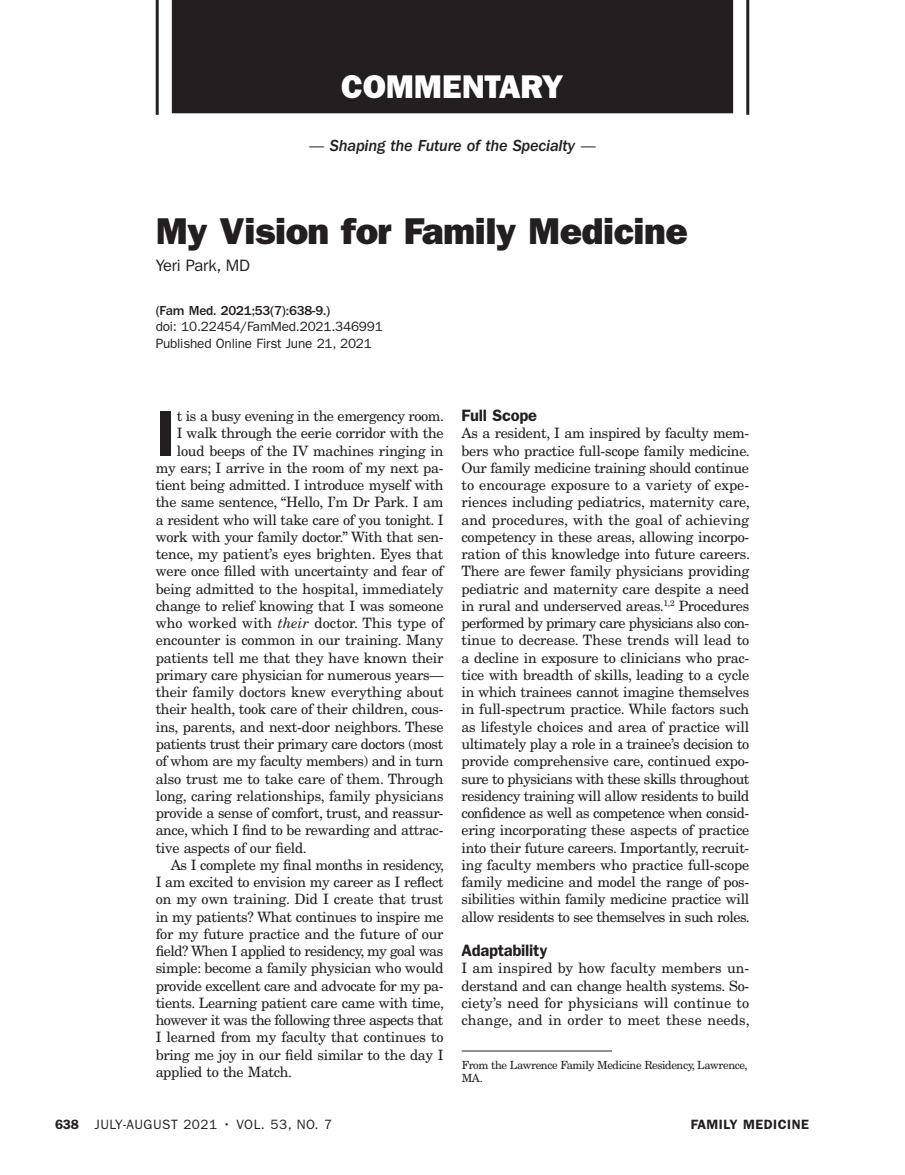
<style>
.page{position:relative;width:905px;height:1175px;background:#fff}
.page>*{position:absolute;margin:0;border:0;box-sizing:border-box;transform-origin:0 0}
.Body_Text_with_Dro{font:600 64.5px "ITC Franklin Gothic Std";color:#231f20}
.Headline_Major{font:37.5px "ITC Franklin Gothic Std Hvy";letter-spacing:-.015em;color:#231f20}
.t1{font:33px "ITC Franklin Gothic Std Hvy";letter-spacing:-.005em;color:#fff}
.t2{font:16.5px "ITC Franklin Gothic Std Med It";letter-spacing:-.015em;color:#231f20}
.Subhead_1{font:600 16.5px "ITC Franklin Gothic Std";letter-spacing:-.015em;color:#231f20}
.Author{font:16.5px "ITC Franklin Gothic Std";letter-spacing:-.015em;color:#231f20}
.Body_Text_No_Inden{font:14.25px/17.2px "New Century Schlbk LT Std";letter-spacing:-.01em;color:#231f20;text-align:justify}
.Body_Text_with_Dro-2{font:14.25px "New Century Schlbk LT Std";letter-spacing:-.02em;color:#231f20}
.Body_Text{font:14.25px/17.2px "New Century Schlbk LT Std";letter-spacing:-.02em;color:#231f20;text-align:justify}
.Body_Text_with_Dro-3{font:14.25px "New Century Schlbk LT Std";letter-spacing:.005em;color:#231f20}
.Abstract_DOI_Cite{font:13.5px "ITC Franklin Gothic Std";letter-spacing:-.015em;color:#231f20}
.Abstract_DOI_Cite-2{font:13.5px "ITC Franklin Gothic Std";letter-spacing:.035em;color:#231f20}
.Abstract_Text_Cite{font:500 13.5px "ITC Franklin Gothic Std";letter-spacing:-.015em;color:#231f20}
.t3{font:600 13.5px "ITC Franklin Gothic Std";letter-spacing:.035em;color:#231f20}
.From_the{font:11.25px/12.9px "New Century Schlbk LT Std";letter-spacing:-.035em;color:#231f20}
.s1{font-family:"ITC Franklin Gothic Std";font-style:italic}
.s2{font-style:italic}
.s3{font-weight:600}
</style>
<div class="page">
<div style="left:172px;top:0;width:561px;height:113px;background:#231f20"></div>
<hr style="left:746px;top:0;width:3px;height:115px;background:#231f20">
<hr style="left:156px;top:0;width:3px;height:115px;background:#231f20">
<hr style="left:461px;top:1050px;width:151px;height:1px;background:#231f20">
<h3 class="t1" style="left:341px;top:67px;width:224px">COMMENTARY</h3>
<p class="t2" style="left:308px;top:136px;width:289px"><span class="s1">—</span> Shaping the Future of the Specialty <span class="s1">—</span></p>
<p class="Headline_Major" style="left:156px;top:209px;width:533px">My Vision for Family Medicine</p>
<p class="Author" style="left:156px;top:256px;width:96px">Yeri Park, MD</p>
<p class="Abstract_Text_Cite" style="left:156px;top:302px;width:176px">(Fam Med. 2021;53(7):638-9.)</p>
<p class="Abstract_DOI_Cite" style="left:156px;top:319px;width:229px">doi: 10.22454/FamMed.2021.346991</p>
<p class="Abstract_DOI_Cite" style="left:156px;top:335px;width:218px">Published Online First June 21, 2021</p>
<p class="Body_Text_with_Dro" style="left:156px;top:395px;width:21px">I</p>
<p class="Body_Text_with_Dro-2" style="left:177px;top:407px;width:269px">t is a busy evening in the emergency room.</p>
<p class="Body_Text_with_Dro-2" style="left:177px;top:424px;width:268px">I walk through the eerie corridor with the</p>
<p class="Body_Text_with_Dro-2" style="left:177px;top:442px;width:268px">loud beeps of the IV machines ringing in</p>
<p class="Body_Text_with_Dro-2" style="left:156px;top:459px;width:289px">my ears; I arrive in the room of my next pa-</p>
<p class="Body_Text_with_Dro-2" style="left:156px;top:476px;width:289px">tient being admitted. I introduce myself with</p>
<p class="Body_Text_with_Dro-2" style="left:156px;top:493px;width:289px">the same sentence, “Hello, I’m Dr Park. I am</p>
<p class="Body_Text_with_Dro-2" style="left:156px;top:511px;width:289px">a resident who will take care of you tonight. I</p>
<p class="Body_Text_with_Dro-2" style="left:156px;top:528px;width:289px">work with your family doctor.” With that sen-</p>
<p class="Body_Text_with_Dro-2" style="left:156px;top:545px;width:289px">tence, my patient’s eyes brighten. Eyes that</p>
<p class="Body_Text_with_Dro-2" style="left:156px;top:562px;width:289px">were once filled with uncertainty and fear of</p>
<p class="Body_Text_with_Dro-2" style="left:156px;top:580px;width:289px">being admitted to the hospital, immediately</p>
<p class="Body_Text_with_Dro-2" style="left:156px;top:597px;width:289px">change to relief knowing that I was someone</p>
<p class="Body_Text_with_Dro-3" style="left:156px;top:614px;width:289px">who worked with <span class="s2">their</span> doctor. This type of</p>
<p class="Body_Text_with_Dro-2" style="left:156px;top:631px;width:289px">encounter is common in our training. Many</p>
<p class="Body_Text_with_Dro-2" style="left:156px;top:649px;width:289px">patients tell me that they have known their</p>
<p class="Body_Text_with_Dro-2" style="left:156px;top:666px;width:289px">primary care physician for numerous years—</p>
<p class="Body_Text_with_Dro-2" style="left:156px;top:683px;width:289px">their family doctors knew everything about</p>
<p class="Body_Text_with_Dro-2" style="left:156px;top:700px;width:289px">their health, took care of their children, cous-</p>
<p class="Body_Text_with_Dro-2" style="left:156px;top:718px;width:289px">ins, parents, and next-door neighbors. These</p>
<p class="Body_Text_with_Dro-2" style="left:156px;top:735px;width:289px">patients trust their primary care doctors (most</p>
<p class="Body_Text_with_Dro-2" style="left:156px;top:752px;width:289px">of whom are my faculty members) and in turn</p>
<p class="Body_Text_with_Dro-2" style="left:156px;top:769px;width:289px">also trust me to take care of them. Through</p>
<p class="Body_Text_with_Dro-2" style="left:156px;top:787px;width:289px">long, caring relationships, family physicians</p>
<p class="Body_Text_with_Dro-2" style="left:156px;top:804px;width:289px">provide a sense of comfort, trust, and reassur-</p>
<p class="Body_Text_with_Dro-2" style="left:156px;top:821px;width:289px">ance, which I find to be rewarding and attrac-</p>
<p class="Body_Text_with_Dro-2" style="left:156px;top:838px;width:153px">tive aspects of our field.</p>
<p class="Body_Text" style="left:156px;top:856px;width:290px;text-indent:15px">As I complete my final months in residency, I am excited to envision my career as I reflect on my own training. Did I create that trust in my patients? What continues to inspire me for my future practice and the future of our field? When I applied to residency, my goal was simple: become a family physician who would provide excellent care and advocate for my pa&shy;tients. Learning patient care came with time, however it was the following three aspects that I learned from my faculty that continues to bring me joy in our field similar to the day I applied to the Match.</p>
<p class="Subhead_1" style="left:461px;top:406px;width:77px">Full Scope</p>
<p class="Body_Text_No_Inden" style="left:461px;top:424px;width:290px">As a resident, I am inspired by faculty mem&shy;bers who practice full-scope family medicine.<br>Our family medicine training should continue to encourage exposure to a variety of expe&shy;riences including pediatrics, maternity care, and procedures, with the goal of achieving competency in these areas, allowing incorpo&shy;ration of this knowledge into future careers.<br>There are fewer family physicians providing pediatric and maternity care despite a need in rural and underserved areas.<sup>1,2</sup> Procedures performed by primary care physicians also con&shy;tinue to decrease. These trends will lead to a decline in exposure to clinicians who prac&shy;tice with breadth of skills, leading to a cycle in which trainees cannot imagine themselves in full-spectrum practice. While factors such as lifestyle choices and area of practice will ultimately play a role in a trainee’s decision to provide comprehensive care, continued expo&shy;sure to physicians with these skills throughout residency training will allow residents to build confidence as well as competence when consid&shy;ering incorporating these aspects of practice into their future careers. Importantly, recruit&shy;ing faculty members who practice full-scope family medicine and model the range of pos&shy;sibilities within family medicine practice will allow residents to see themselves in such roles.</p>
<p class="Subhead_1" style="left:461px;top:940px;width:87px">Adaptability</p>
<p class="Body_Text_No_Inden" style="left:461px;top:959px;width:289px">I am inspired by how faculty members un&shy;derstand and can change health systems. So&shy;ciety’s need for physicians will continue to change, and in order to meet these needs,</p>
<p class="From_the" style="left:461px;top:1058px;width:287px">From the Lawrence Family Medicine Residency, Lawrence,<br>MA.</p>
<p class="Abstract_DOI_Cite-2" style="left:55px;top:1116px;width:278px"><span class="s3">638</span> JULY-AUGUST 2021 • VOL. 53, NO. 7</p>
<p class="t3" style="left:690px;top:1116px;width:120px">FAMILY MEDICINE</p>
</div>
